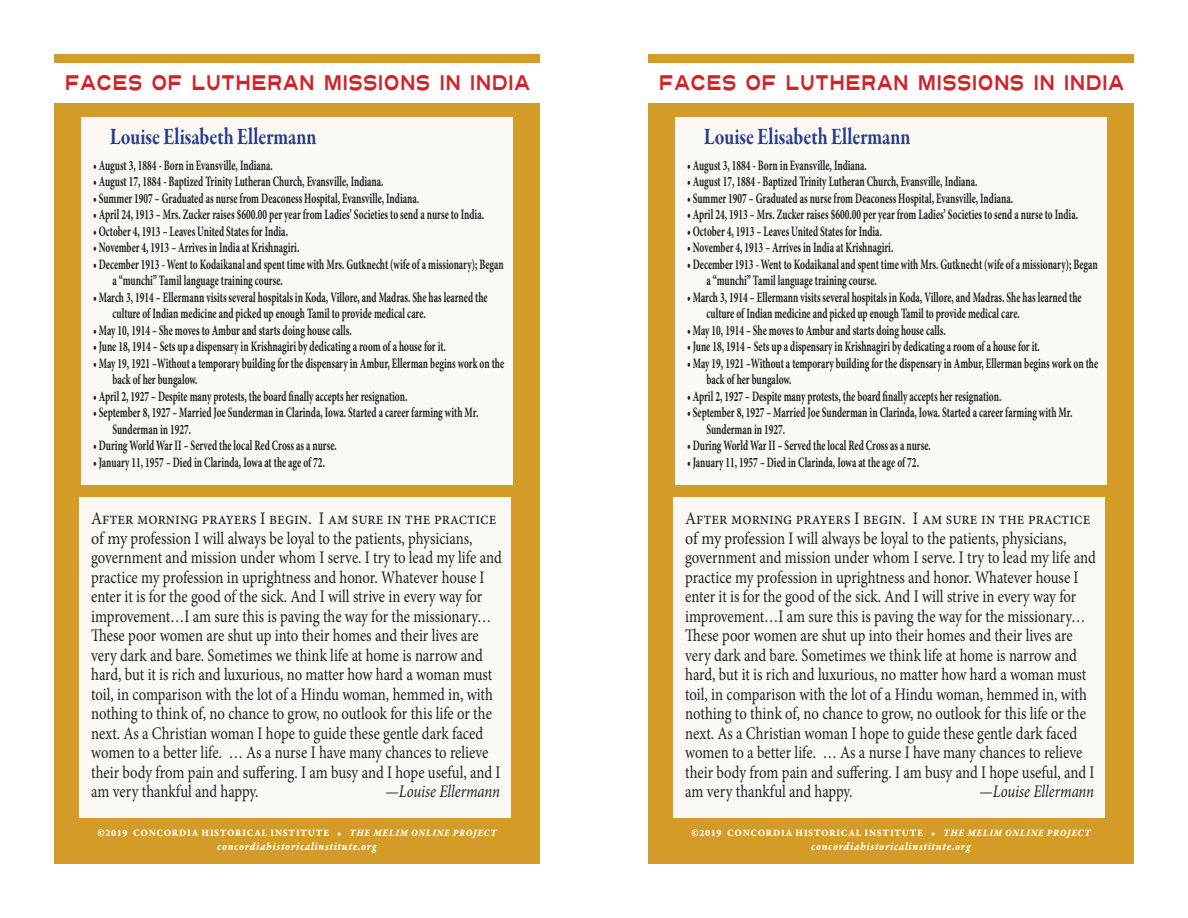
<style>
.page{position:relative;width:1188px;height:918px;background:#fff}
.page>*{position:absolute;margin:0;border:0;box-sizing:border-box;transform-origin:0 0}
.t1{font:24px "Garamond Premr Pro Bd Subh";color:#253f8e;scale:.8 1}
.t2{font:21px "Turnpike";letter-spacing:.02em;color:#d1232a;scale:.69 1}
.t3{font:17.7px/19.5px "Minion Pro";color:#231f20;scale:.9 1}
.t4{font:italic 17.7px "Minion Pro";letter-spacing:-.005em;color:#231f20;scale:.83 1}
.t5{font:700 14.4px/16.5px "Minion Pro";color:#231f20;scale:.65 1}
.t6{font:12px "Garamond Premr Pro Bd It Capt";letter-spacing:.06em;color:#fff;scale:.9 1}
.t7{font:10.5px "Garamond Premr Pro Bd Capt";letter-spacing:.06em;color:#fff;scale:.9 1}
.s1{font-style:normal}
.s2{font-family:"Garamond Premr Pro Bd It Capt"}
</style>
<div class="page">
<div style="left:54px;top:104px;width:486px;height:760px;background:#d39c29"></div>
<div style="left:54px;top:54px;width:486px;height:9px;background:#d39c29"></div>
<div style="left:79px;top:497px;width:432px;height:320px;background:#fcf9f4"></div>
<div style="left:81px;top:117px;width:432px;height:367px;background:#fcf9f4"></div>
<div style="left:648px;top:104px;width:486px;height:760px;background:#d39c29"></div>
<div style="left:648px;top:54px;width:486px;height:9px;background:#d39c29"></div>
<div style="left:673px;top:497px;width:432px;height:320px;background:#fcf9f4"></div>
<div style="left:675px;top:117px;width:432px;height:367px;background:#fcf9f4"></div>
<p class="t2" style="left:65px;top:67px;width:676px">FACES OF LUTHERAN MISSIONS IN INDIA</p>
<p class="t2" style="left:659px;top:67px;width:676px">FACES OF LUTHERAN MISSIONS IN INDIA</p>
<p class="t1" style="left:110px;top:123px;width:259px">Louise Elisabeth Ellermann</p>
<p class="t5" style="left:93px;top:157px;width:278px">• August 3, 1884 - Born in Evansville, Indiana.</p>
<p class="t5" style="left:93px;top:173px;width:449px">• August 17, 1884 - Baptized Trinity Lutheran Church, Evansville, Indiana.</p>
<p class="t5" style="left:93px;top:190px;width:503px">• Summer 1907 – Graduated as nurse from Deaconess Hospital, Evansville, Indiana.</p>
<p class="t5" style="left:93px;top:206px;width:603px">• April 24, 1913 – Mrs. Zucker raises $600.00 per year from Ladies’ Societies to send a nurse to India.</p>
<p class="t5" style="left:93px;top:223px;width:302px">• October 4, 1913 – Leaves United States for India.</p>
<p class="t5" style="left:93px;top:239px;width:319px">• November 4, 1913 – Arrives in India at Krishnagiri.</p>
<p class="t5" style="left:112px;top:256px;width:604px;text-indent:-20px">• December 1913 - Went to Kodaikanal and spent time with Mrs. Gutknecht (wife of a missionary); Began a “munchi” Tamil language training course.</p>
<p class="t5" style="left:112px;top:289px;width:579px;text-indent:-20px">• March 3, 1914 – Ellermann visits several hospitals in Koda, Villore, and Madras. She has learned the culture of Indian medicine and picked up enough Tamil to provide medical care.</p>
<p class="t5" style="left:93px;top:322px;width:400px">• May 10, 1914 – She moves to Ambur and starts doing house calls.</p>
<p class="t5" style="left:93px;top:338px;width:545px">• June 18, 1914 – Sets up a dispensary in Krishnagiri by dedicating a room of a house for it.</p>
<p class="t5" style="left:112px;top:355px;width:604px;text-indent:-20px">• May 19, 1921 –Without a temporary building for the dispensary in Ambur, Ellerman begins work on the back of her bungalow.</p>
<p class="t5" style="left:93px;top:388px;width:485px">• April 2, 1927 – Despite many protests, the board finally accepts her resignation.</p>
<p class="t5" style="left:112px;top:404px;width:564px;text-indent:-20px">• September 8, 1927 – Married Joe Sunderman in Clarinda, Iowa. Started a career farming with Mr.<br>Sunderman in 1927.</p>
<p class="t5" style="left:93px;top:437px;width:377px">• During World War II – Served the local Red Cross as a nurse.</p>
<p class="t5" style="left:93px;top:454px;width:359px">• January 11, 1957 – Died in Clarinda, Iowa at the age of 72.</p>
<p class="t1" style="left:704px;top:123px;width:259px">Louise Elisabeth Ellermann</p>
<p class="t5" style="left:687px;top:157px;width:278px">• August 3, 1884 - Born in Evansville, Indiana.</p>
<p class="t5" style="left:687px;top:173px;width:449px">• August 17, 1884 - Baptized Trinity Lutheran Church, Evansville, Indiana.</p>
<p class="t5" style="left:687px;top:190px;width:503px">• Summer 1907 – Graduated as nurse from Deaconess Hospital, Evansville, Indiana.</p>
<p class="t5" style="left:687px;top:206px;width:603px">• April 24, 1913 – Mrs. Zucker raises $600.00 per year from Ladies’ Societies to send a nurse to India.</p>
<p class="t5" style="left:687px;top:223px;width:302px">• October 4, 1913 – Leaves United States for India.</p>
<p class="t5" style="left:687px;top:239px;width:319px">• November 4, 1913 – Arrives in India at Krishnagiri.</p>
<p class="t5" style="left:706px;top:256px;width:604px;text-indent:-20px">• December 1913 - Went to Kodaikanal and spent time with Mrs. Gutknecht (wife of a missionary); Began a “munchi” Tamil language training course.</p>
<p class="t5" style="left:706px;top:289px;width:579px;text-indent:-20px">• March 3, 1914 – Ellermann visits several hospitals in Koda, Villore, and Madras. She has learned the culture of Indian medicine and picked up enough Tamil to provide medical care.</p>
<p class="t5" style="left:687px;top:322px;width:400px">• May 10, 1914 – She moves to Ambur and starts doing house calls.</p>
<p class="t5" style="left:687px;top:338px;width:545px">• June 18, 1914 – Sets up a dispensary in Krishnagiri by dedicating a room of a house for it.</p>
<p class="t5" style="left:706px;top:355px;width:604px;text-indent:-20px">• May 19, 1921 –Without a temporary building for the dispensary in Ambur, Ellerman begins work on the back of her bungalow.</p>
<p class="t5" style="left:687px;top:388px;width:485px">• April 2, 1927 – Despite many protests, the board finally accepts her resignation.</p>
<p class="t5" style="left:706px;top:404px;width:564px;text-indent:-20px">• September 8, 1927 – Married Joe Sunderman in Clarinda, Iowa. Started a career farming with Mr.<br>Sunderman in 1927.</p>
<p class="t5" style="left:687px;top:437px;width:377px">• During World War II – Served the local Red Cross as a nurse.</p>
<p class="t5" style="left:687px;top:454px;width:359px">• January 11, 1957 – Died in Clarinda, Iowa at the age of 72.</p>
<p class="t3" style="left:91px;top:509px;width:458px">After morning prayers I begin. I am sure in the practice of my profession I will always be loyal to the patients, physicians, government and mission under whom I serve. I try to lead my life and practice my profession in uprightness and honor. Whatever house I enter it is for the good of the sick. And I will strive in every way for improvement…I am sure this is paving the way for the missionary… These poor women are shut up into their homes and their lives are very dark and bare. Sometimes we think life at home is narrow and hard, but it is rich and luxurious, no matter how hard a woman must toil, in comparison with the lot of a Hindu woman, hemmed in, with nothing to think of, no chance to grow, no outlook for this life or the next. As a Christian woman I hope to guide these gentle dark faced women to a better life. … As a nurse I have many chances to relieve their body from pain and suffering. I am busy and I hope useful, and I am very thankful and happy.</p>
<p class="t4" style="left:385px;top:780px;width:140px"><span class="s1">—</span>Louise Ellermann</p>
<p class="t3" style="left:685px;top:509px;width:458px">After morning prayers I begin. I am sure in the practice of my profession I will always be loyal to the patients, physicians, government and mission under whom I serve. I try to lead my life and practice my profession in uprightness and honor. Whatever house I enter it is for the good of the sick. And I will strive in every way for improvement…I am sure this is paving the way for the missionary… These poor women are shut up into their homes and their lives are very dark and bare. Sometimes we think life at home is narrow and hard, but it is rich and luxurious, no matter how hard a woman must toil, in comparison with the lot of a Hindu woman, hemmed in, with nothing to think of, no chance to grow, no outlook for this life or the next. As a Christian woman I hope to guide these gentle dark faced women to a better life. … As a nurse I have many chances to relieve their body from pain and suffering. I am busy and I hope useful, and I am very thankful and happy.</p>
<p class="t4" style="left:979px;top:780px;width:140px"><span class="s1">—</span>Louise Ellermann</p>
<p class="t7" style="left:97px;top:826px;width:445px">©2019 CONCORDIA HISTORICAL INSTITUTE • <span class="s2">THE MELIM ONLINE PROJECT</span></p>
<p class="t6" style="left:217px;top:839px;width:179px">concordiahistoricalinstitute.org</p>
<p class="t7" style="left:691px;top:826px;width:445px">©2019 CONCORDIA HISTORICAL INSTITUTE • <span class="s2">THE MELIM ONLINE PROJECT</span></p>
<p class="t6" style="left:811px;top:839px;width:179px">concordiahistoricalinstitute.org</p>
</div>
